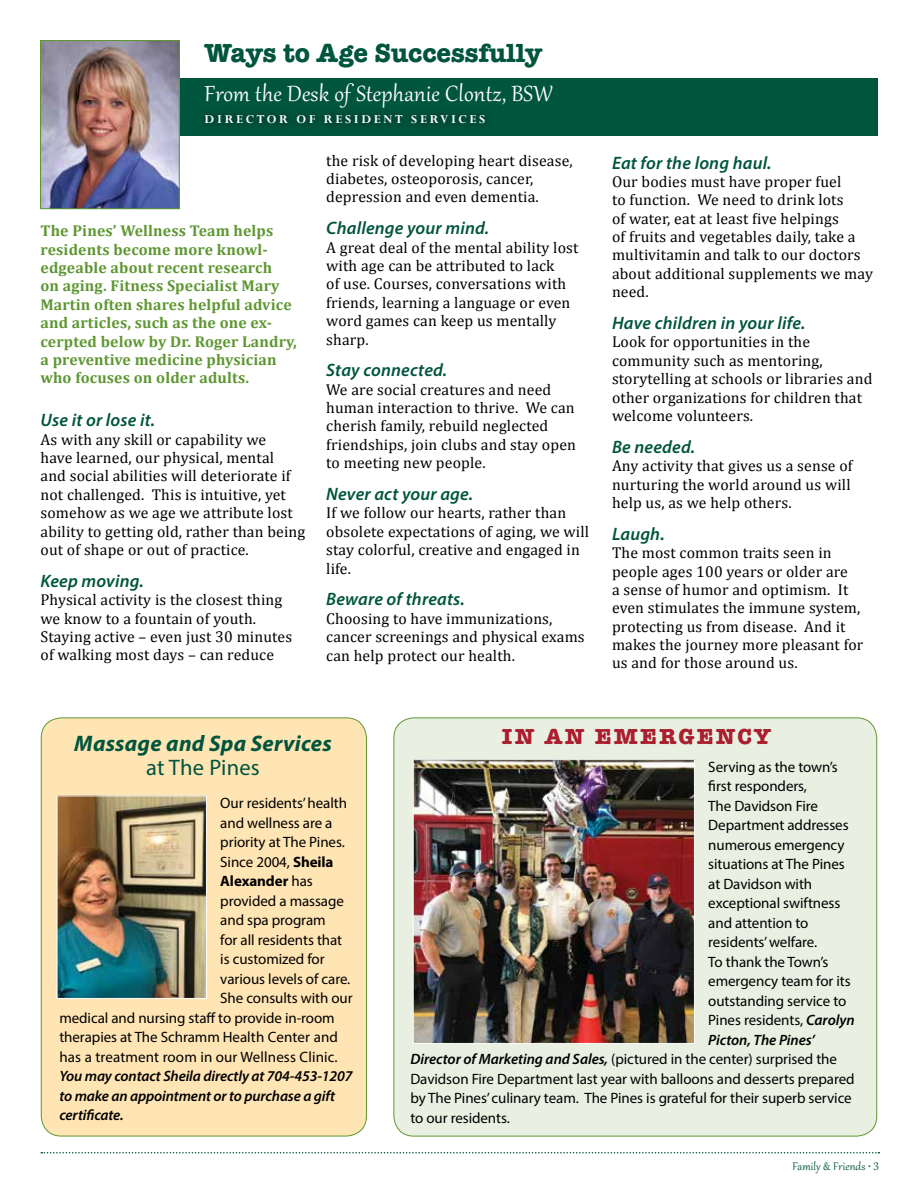
<style>
.page{position:relative;width:918px;height:1188px;background:#fff}
.page>*{position:absolute;margin:0;border:0;box-sizing:border-box;transform-origin:0 0}
.t1{font:27px "Gabriola";letter-spacing:.01em;color:#fff}
.t2{font:700 27px "American Typewriter";letter-spacing:-.005em;color:#00553d}
.t3{font:italic 700 22.5px "Myriad Pro";letter-spacing:.01em;color:#00553d}
.t4{font:700 22.5px "American Typewriter";letter-spacing:.1em;color:#aa1e2e}
.t5{font:22.5px "Myriad Pro";letter-spacing:.01em;color:#00553d}
.t6{font:italic 600 18px "Myriad Pro";letter-spacing:.01em;color:#00553d}
.t7{font:15.75px/18.5px "Cambria";letter-spacing:.01em;color:#000}
.t8{font:700 15.75px/18.5px "Cambria";letter-spacing:.01em;color:#5e9732}
.t9{font:15px "Myriad Pro";letter-spacing:-.005em;color:#000}
.t10{font:italic 600 15px/19.5px "Myriad Pro";letter-spacing:-.01em;color:#000}
.t11{font:700 15px "Myriad Pro";letter-spacing:-.005em;color:#000}
.t12{font:700 13.5px "Perpetua";letter-spacing:.2em;color:#fff}
.t13{font:13.5px "Gabriola";letter-spacing:.01em;color:#00553d}
.s1{font-weight:700}
.s2{font-weight:400}
.s3{font-weight:600;font-style:italic}
</style>
<div class="page">
<div style="left:41px;top:718px;width:325px;height:418px;background:#ffe4b4;border-radius:20px"></div>
<div style="left:41px;top:717px;width:326px;height:419px;border:1px solid #5e9732;border-radius:20px"></div>
<div style="left:394px;top:718px;width:483px;height:418px;background:#e9f0e1;border-radius:20px"></div>
<div style="left:75px;top:78px;width:803px;height:58px;background:#00553d"></div>
<svg style="left:41px;top:1152px;width:838px;height:1px"></svg>
<div style="left:196px;top:106px;width:298px;height:27px;background:#005039"></div>
<img style="left:42px;top:42px;width:136px;height:165px">
<div style="left:40px;top:40px;width:140px;height:169px;border:1px solid #5e9732"></div>
<img style="left:415px;top:761px;width:278px;height:281px">
<div style="left:413px;top:759px;width:282px;height:285px;border:1px solid #fff"></div>
<img style="left:59px;top:798px;width:146px;height:199px">
<div style="left:57px;top:796px;width:150px;height:203px;border:1px solid #fff"></div>
<h1 class="t2" style="left:205px;top:30px;width:339px">Ways to Age Successfully</h1>
<h1 class="t1" style="left:205px;top:76px;width:349px">From the Desk of Stephanie Clontz, BSW</h1>
<p class="t12" style="left:205px;top:111px;width:282px">DIRECTOR OF RESIDENT SERVICES</p>
<p class="t8" style="left:40px;top:221px;width:258px">The Pines’ Wellness Team helps residents become more knowl&shy;edgeable about recent research<br>on aging. Fitness Specialist Mary<br>Martin often shares helpful advice and articles, such as the one ex&shy;cerpted below by Dr. Roger Landry, a preventive medicine physician who focuses on older adults.</p>
<p class="t6" style="left:40px;top:409px;width:116px">Use it or lose it.</p>
<p class="t7" style="left:40px;top:430px;width:266px">As with any skill or capability we<br>have learned, our physical, mental<br>and social abilities will deteriorate if not challenged. This is intuitive, yet somehow as we age we attribute lost ability to getting old, rather than being out of shape or out of practice.</p>
<p class="t6" style="left:40px;top:569px;width:105px">Keep moving.</p>
<p class="t7" style="left:40px;top:591px;width:253px">Physical activity is the closest thing we know to a fountain of youth.<br>Staying active – even just 30 minutes of walking most days – can reduce</p>
<p class="t7" style="left:326px;top:151px;width:248px">the risk of developing heart disease, diabetes, osteoporosis, cancer, depression and even dementia.</p>
<p class="t6" style="left:326px;top:217px;width:164px">Challenge your mind.</p>
<p class="t7" style="left:326px;top:238px;width:254px">A great deal of the mental ability lost with age can be attributed to lack<br>of use. Courses, conversations with friends, learning a language or even word games can keep us mentally sharp.</p>
<p class="t6" style="left:326px;top:359px;width:122px">Stay connected.</p>
<p class="t7" style="left:326px;top:380px;width:251px">We are social creatures and need human interaction to thrive. We can cherish family, rebuild neglected friendships, join clubs and stay open to meeting new people.</p>
<p class="t6" style="left:326px;top:483px;width:148px">Never act your age.</p>
<p class="t7" style="left:326px;top:504px;width:264px">If we follow our hearts, rather than obsolete expectations of aging, we will stay colorful, creative and engaged in life.</p>
<p class="t6" style="left:326px;top:588px;width:140px">Beware of threats.</p>
<p class="t7" style="left:326px;top:609px;width:260px">Choosing to have immunizations, cancer screenings and physical exams can help protect our health.</p>
<p class="t6" style="left:612px;top:151px;width:161px">Eat for the long haul.</p>
<p class="t7" style="left:612px;top:172px;width:262px">Our bodies must have proper fuel<br>to function. We need to drink lots<br>of water, eat at least five helpings<br>of fruits and vegetables daily, take a multivitamin and talk to our doctors about additional supplements we may need.</p>
<p class="t6" style="left:612px;top:312px;width:195px">Have children in your life.</p>
<p class="t7" style="left:612px;top:333px;width:262px">Look for opportunities in the community such as mentoring, storytelling at schools or libraries and other organizations for children that welcome volunteers.</p>
<p class="t6" style="left:612px;top:435px;width:85px">Be needed.</p>
<p class="t7" style="left:612px;top:456px;width:242px">Any activity that gives us a sense of nurturing the world around us will help us, as we help others.</p>
<p class="t6" style="left:612px;top:522px;width:54px">Laugh.</p>
<p class="t7" style="left:612px;top:543px;width:253px">The most common traits seen in people ages 100 years or older are<br>a sense of humor and optimism. It even stimulates the immune system, protecting us from disease. And it makes the journey more pleasant for us and for those around us.</p>
<h2 class="t3" style="left:74px;top:729px;width:259px">Massage and Spa Services</h2>
<h2 class="t5" style="left:146px;top:754px;width:115px">at The Pines</h2>
<p class="t9" style="left:220px;top:794px;width:128px">Our residents’ health</p>
<p class="t9" style="left:220px;top:814px;width:114px">and wellness are a</p>
<p class="t9" style="left:220px;top:833px;width:126px">priority at The Pines.</p>
<p class="t9" style="left:220px;top:853px;width:115px">Since 2004, <span class="s1">Sheila</span></p>
<p class="t11" style="left:220px;top:871px;width:94px">Alexander <span class="s2">has</span></p>
<p class="t9" style="left:220px;top:892px;width:125px">provided a massage</p>
<p class="t9" style="left:220px;top:911px;width:107px">and spa program</p>
<p class="t9" style="left:220px;top:931px;width:123px">for all residents that</p>
<p class="t9" style="left:220px;top:950px;width:106px">is customized for</p>
<p class="t9" style="left:220px;top:970px;width:132px">various levels of care.</p>
<p class="t9" style="left:220px;top:989px;width:134px">She consults with our</p>
<p class="t9" style="left:59px;top:1009px;width:277px">medical and nursing staff to provide in-room</p>
<p class="t9" style="left:59px;top:1028px;width:280px">therapies at The Schramm Health Center and</p>
<p class="t9" style="left:59px;top:1048px;width:280px">has a treatment room in our Wellness Clinic.</p>
<p class="t10" style="left:59px;top:1066px;width:295px">You may contact Sheila directly at 704-453-1207 to make an appointment or to purchase a gift certificate.</p>
<h2 class="t4" style="left:502px;top:717px;width:270px">IN AN EMERGENCY</h2>
<p class="t9" style="left:708px;top:757px;width:131px">Serving as the town’s</p>
<p class="t9" style="left:708px;top:777px;width:100px">first responders,</p>
<p class="t9" style="left:708px;top:796px;width:111px">The Davidson Fire</p>
<p class="t9" style="left:708px;top:816px;width:142px">Department addresses</p>
<p class="t9" style="left:708px;top:835px;width:138px">numerous emergency</p>
<p class="t9" style="left:708px;top:855px;width:138px">situations at The Pines</p>
<p class="t9" style="left:708px;top:874px;width:105px">at Davidson with</p>
<p class="t9" style="left:708px;top:894px;width:134px">exceptional swiftness</p>
<p class="t9" style="left:708px;top:913px;width:102px">and attention to</p>
<p class="t9" style="left:708px;top:933px;width:111px">residents’ welfare.</p>
<p class="t9" style="left:708px;top:952px;width:122px">To thank the Town’s</p>
<p class="t9" style="left:708px;top:972px;width:144px">emergency team for its</p>
<p class="t9" style="left:708px;top:991px;width:140px">outstanding service to</p>
<p class="t9" style="left:708px;top:1011px;width:148px">Pines residents, <span class="s3">Carolyn</span></p>
<p class="t10" style="left:708px;top:1029px;width:108px">Picton, The Pines’</p>
<p class="t9" style="left:410px;top:1050px;width:428px"><span class="s3">Director of Marketing and Sales,</span> (pictured in the center) surprised the</p>
<p class="t9" style="left:410px;top:1069px;width:446px">Davidson Fire Department last year with balloons and desserts prepared</p>
<p class="t9" style="left:410px;top:1089px;width:443px">by The Pines’ culinary team. The Pines is grateful for their superb service</p>
<p class="t9" style="left:410px;top:1108px;width:101px">to our residents.</p>
<p class="t13" style="left:793px;top:1157px;width:88px">Family &amp; Friends • 3</p>
</div>
